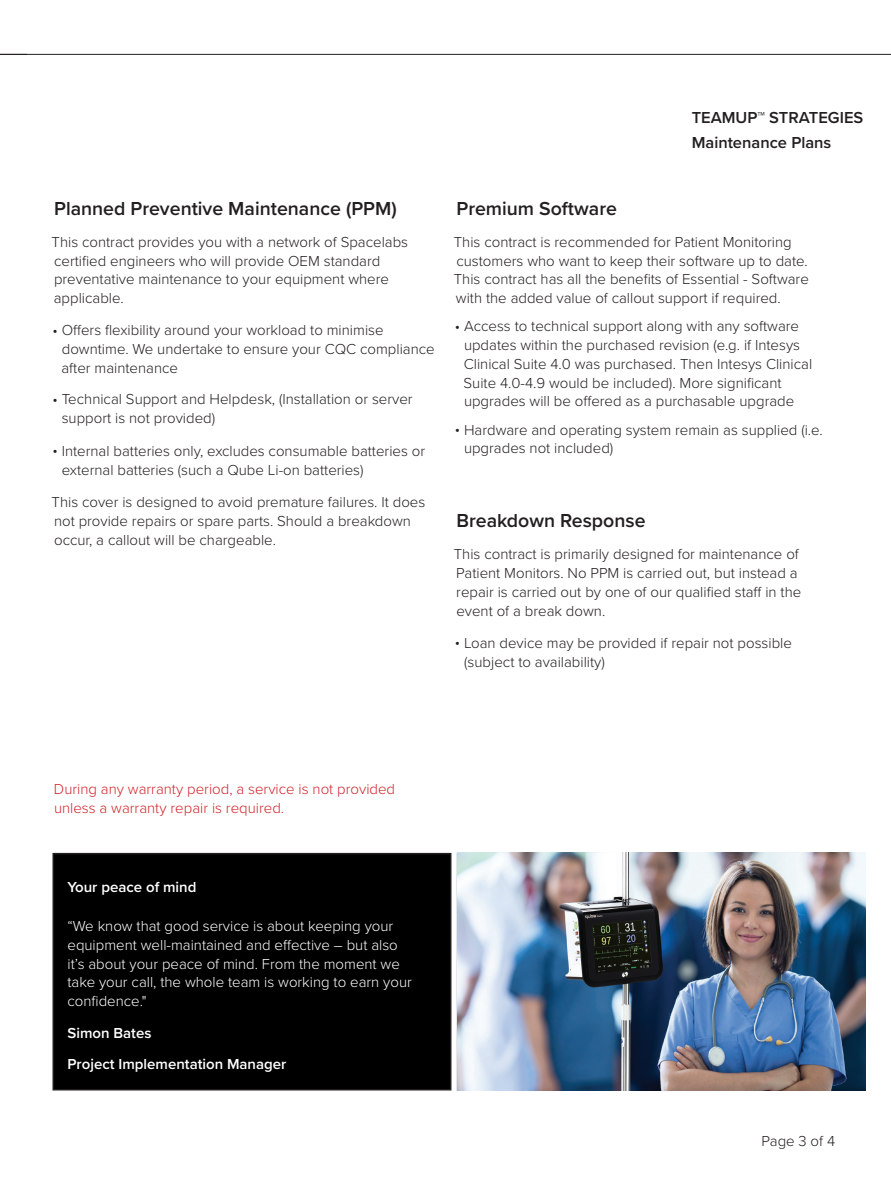
<style>
.page{position:relative;width:891px;height:1188px;background:#fff}
.page>*{position:absolute;margin:0;border:0;box-sizing:border-box;transform-origin:0 0}
.Subhead_13_15{font:600 19.5px "Proxima Nova";color:#231f20}
.t1{font:600 16.5px/25.5px "Proxima Nova";color:#231f20}
.Body_Copy_10_12_5{font:300 15px/18.8px "Proxima Nova";color:#231f20}
.Subhead_13_15-2{font:300 15px/18.8px "Proxima Nova";color:#fff}
.Body_Copy_10_12_5-2{font:300 15px/18.8px "Proxima Nova";color:#d1232a}
.Subhead_13_15-3{font:600 15px "Proxima Nova";color:#fff}
.s1{font-weight:500}
</style>
<div class="page">
<hr style="left:0;top:54px;width:891px;height:1px;background:#231f20">
<img style="left:458px;top:853px;width:408px;height:237px">
<div style="left:53px;top:854px;width:398px;height:236px;background:#000"></div>
<div style="left:52px;top:853px;width:400px;height:237px;border:2px solid #231f20"></div>
<p class="t1" style="left:692px;top:104px;width:173px">TEAMUP<span class="s1">™</span> STRATEGIES<br>Maintenance Plans</p>
<p class="Subhead_13_15" style="left:54px;top:194px;width:344px">Planned Preventive Maintenance (PPM)</p>
<p class="Body_Copy_10_12_5" style="left:52px;top:232px;width:358px">This contract provides you with a network of Spacelabs certified engineers who will provide OEM standard preventative maintenance to your equipment where applicable.</p>
<p class="Body_Copy_10_12_5" style="left:61px;top:320px;width:375px;text-indent:-9px">• Offers flexibility around your workload to minimise downtime. We undertake to ensure your CQC compliance after maintenance</p>
<p class="Body_Copy_10_12_5" style="left:62px;top:389px;width:352px;text-indent:-9px">• Technical Support and Helpdesk, (Installation or server support is not provided)</p>
<p class="Body_Copy_10_12_5" style="left:62px;top:441px;width:365px;text-indent:-9px">• Internal batteries only, excludes consumable batteries or external batteries (such a Qube Li-on batteries)</p>
<p class="Body_Copy_10_12_5" style="left:52px;top:492px;width:375px">This cover is designed to avoid premature failures. It does not provide repairs or spare parts. Should a breakdown occur, a callout will be chargeable.</p>
<p class="Subhead_13_15" style="left:456px;top:194px;width:162px">Premium Software</p>
<p class="Body_Copy_10_12_5" style="left:454px;top:232px;width:357px">This contract is recommended for Patient Monitoring customers who want to keep their software up to date.<br>This contract has all the benefits of Essential - Software with the added value of callout support if required.</p>
<p class="Body_Copy_10_12_5" style="left:464px;top:316px;width:350px;text-indent:-9px">• Access to technical support along with any software updates within the purchased revision (e.g. if Intesys Clinical Suite 4.0 was purchased. Then Intesys Clinical Suite 4.0-4.9 would be included). More significant upgrades will be offered as a purchasable upgrade</p>
<p class="Body_Copy_10_12_5" style="left:464px;top:419px;width:360px;text-indent:-9px">• Hardware and operating system remain as supplied (i.e. upgrades not included)</p>
<p class="Subhead_13_15" style="left:456px;top:506px;width:191px">Breakdown Response</p>
<p class="Body_Copy_10_12_5" style="left:454px;top:544px;width:349px">This contract is primarily designed for maintenance of Patient Monitors. No PPM is carried out, but instead a repair is carried out by one of our qualified staff in the event of a break down.</p>
<p class="Body_Copy_10_12_5" style="left:464px;top:633px;width:329px;text-indent:-10px">• Loan device may be provided if repair not possible (subject to availability)</p>
<p class="Body_Copy_10_12_5-2" style="left:54px;top:779px;width:343px">During any warranty period, a service is not provided unless a warranty repair is required.</p>
<p class="Subhead_13_15-3" style="left:68px;top:876px;width:131px">Your peace of mind</p>
<p class="Subhead_13_15-2" style="left:68px;top:916px;width:346px">“We know that good service is about keeping your equipment well-maintained and effective – but also it’s about your peace of mind. From the moment we take your call, the whole team is working to earn your confidence."</p>
<p class="Subhead_13_15-3" style="left:68px;top:1021px;width:85px">Simon Bates</p>
<p class="Subhead_13_15-3" style="left:68px;top:1053px;width:220px">Project Implementation Manager</p>
<p class="Body_Copy_10_12_5" style="left:762px;top:1131px;width:75px">Page 3 of 4</p>
</div>
